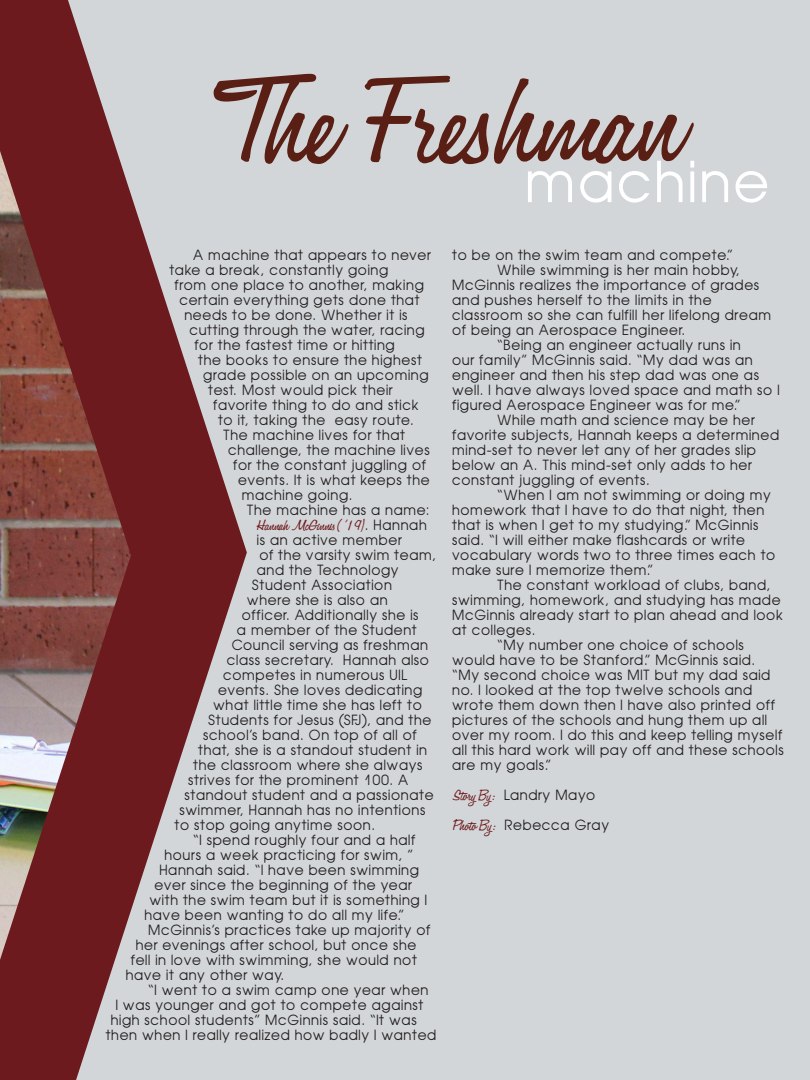
<style>
.page{position:relative;width:810px;height:1080px;background:#d3d6d8}
.page>*{position:absolute;margin:0;border:0;box-sizing:border-box;transform-origin:0 0}
.t1{font:150px "Louisiana";color:#591e14}
.t2{font:60px "Vanguard T";color:#fff}
.t3{font:17.5px "Louisiana";color:#6c1a1e}
.t4{font:15px/30px "Vanguard T";color:#231f20}
.s1{font-family:"Vanguard T";font-size:15px;color:#231f20}
.s2{font-family:"Louisiana";font-size:17.5px;color:#6c1a1e}
</style>
<div class="page">
<svg style="left:0;top:0;width:247px;height:1080px"></svg>
<h1 class="t1" style="left:206px;top:38px;width:468px">The Freshman</h1>
<h2 class="t2" style="left:523px;top:146px;width:249px">machine</h2>
<p class="t4" style="left:193px;top:240px;width:240px">A machine that appears to never</p>
<p class="t4" style="left:169px;top:255px;width:221px">take a break, constantly going</p>
<p class="t4" style="left:174px;top:270px;width:252px">from one place to another, making</p>
<p class="t4" style="left:179px;top:285px;width:242px">certain everything gets done that</p>
<p class="t4" style="left:184px;top:300px;width:225px">needs to be done. Whether it is</p>
<p class="t4" style="left:189px;top:315px;width:237px">cutting through the water, racing</p>
<p class="t4" style="left:194px;top:330px;width:203px">for the fastest time or hitting</p>
<p class="t4" style="left:198px;top:345px;width:226px">the books to ensure the highest</p>
<p class="t4" style="left:203px;top:360px;width:228px">grade possible on an upcoming</p>
<p class="t4" style="left:208px;top:375px;width:187px">test. Most would pick their</p>
<p class="t4" style="left:213px;top:390px;width:208px">favorite thing to do and stick</p>
<p class="t4" style="left:218px;top:405px;width:198px">to it, taking the easy route.</p>
<p class="t4" style="left:223px;top:420px;width:184px">The machine lives for that</p>
<p class="t4" style="left:228px;top:435px;width:204px">challenge, the machine lives</p>
<p class="t4" style="left:233px;top:450px;width:195px">for the constant juggling of</p>
<p class="t4" style="left:238px;top:465px;width:194px">events. It is what keeps the</p>
<p class="t4" style="left:242px;top:480px;width:113px">machine going.</p>
<p class="t4" style="left:247px;top:495px;width:185px">The machine has a name:</p>
<p class="t3" style="left:256px;top:516px;width:173px">Hannah McGinnis ('19)<span class="s1">. Hannah</span></p>
<p class="t4" style="left:257px;top:525px;width:147px">is an active member</p>
<p class="t4" style="left:259px;top:540px;width:179px">of the varsity swim team,</p>
<p class="t4" style="left:257px;top:555px;width:144px">and the Technology</p>
<p class="t4" style="left:252px;top:570px;width:142px">Student Association</p>
<p class="t4" style="left:247px;top:585px;width:143px">where she is also an</p>
<p class="t4" style="left:242px;top:600px;width:179px">officer. Additionally she is</p>
<p class="t4" style="left:237px;top:615px;width:182px">a member of the Student</p>
<p class="t4" style="left:232px;top:630px;width:198px">Council serving as freshman</p>
<p class="t4" style="left:227px;top:645px;width:204px">class secretary. Hannah also</p>
<p class="t4" style="left:223px;top:660px;width:186px">competes in numerous UIL</p>
<p class="t4" style="left:218px;top:675px;width:206px">events. She loves dedicating</p>
<p class="t4" style="left:213px;top:690px;width:211px">what little time she has left to</p>
<p class="t4" style="left:208px;top:705px;width:225px">Students for Jesus (SFJ), and the</p>
<p class="t4" style="left:203px;top:720px;width:216px">school’s band. On top of all of</p>
<p class="t4" style="left:198px;top:735px;width:231px">that, she is a standout student in</p>
<p class="t4" style="left:193px;top:750px;width:231px">the classroom where she always</p>
<p class="t4" style="left:188px;top:765px;width:222px">strives for the prominent 100. A</p>
<p class="t4" style="left:184px;top:780px;width:251px">standout student and a passionate</p>
<p class="t4" style="left:179px;top:795px;width:248px">swimmer, Hannah has no intentions</p>
<p class="t4" style="left:174px;top:810px;width:203px">to stop going anytime soon.</p>
<p class="t4" style="left:193px;top:825px;width:224px">“I spend roughly four and a half</p>
<p class="t4" style="left:164px;top:840px;width:251px">hours a week practicing for swim, ”</p>
<p class="t4" style="left:159px;top:855px;width:262px">Hannah said. “I have been swimming</p>
<p class="t4" style="left:154px;top:870px;width:260px">ever since the beginning of the year</p>
<p class="t4" style="left:149px;top:885px;width:280px">with the swim team but it is something I</p>
<p class="t4" style="left:144px;top:900px;width:262px">have been wanting to do all my life.”</p>
<p class="t4" style="left:148px;top:915px;width:284px">McGinnis’s practices take up majority of</p>
<p class="t4" style="left:135px;top:930px;width:283px">her evenings after school, but once she</p>
<p class="t4" style="left:130px;top:945px;width:288px">fell in love with swimming, she would not</p>
<p class="t4" style="left:125px;top:960px;width:161px">have it any other way.</p>
<p class="t4" style="left:148px;top:975px;width:282px">“I went to a swim camp one year when</p>
<p class="t4" style="left:115px;top:990px;width:310px">I was younger and got to compete against</p>
<p class="t4" style="left:110px;top:1005px;width:308px">high school students” McGinnis said. “It was</p>
<p class="t4" style="left:105px;top:1020px;width:333px">then when I really realized how badly I wanted</p>
<p class="t4" style="left:452px;top:240px;width:283px">to be on the swim team and compete.”</p>
<p class="t4" style="left:497px;top:255px;width:245px">While swimming is her main hobby,</p>
<p class="t4" style="left:452px;top:270px;width:309px">McGinnis realizes the importance of grades</p>
<p class="t4" style="left:452px;top:285px;width:262px">and pushes herself to the limits in the</p>
<p class="t4" style="left:452px;top:300px;width:321px">classroom so she can fulfill her lifelong dream</p>
<p class="t4" style="left:452px;top:315px;width:235px">of being an Aerospace Engineer.</p>
<p class="t4" style="left:497px;top:330px;width:246px">“Being an engineer actually runs in</p>
<p class="t4" style="left:452px;top:345px;width:303px">our family” McGinnis said. “My dad was an</p>
<p class="t4" style="left:452px;top:360px;width:309px">engineer and then his step dad was one as</p>
<p class="t4" style="left:452px;top:375px;width:330px">well. I have always loved space and math so I</p>
<p class="t4" style="left:452px;top:390px;width:290px">figured Aerospace Engineer was for me.”</p>
<p class="t4" style="left:497px;top:405px;width:260px">While math and science may be her</p>
<p class="t4" style="left:452px;top:420px;width:329px">favorite subjects, Hannah keeps a determined</p>
<p class="t4" style="left:452px;top:435px;width:306px">mind-set to never let any of her grades slip</p>
<p class="t4" style="left:452px;top:450px;width:302px">below an A. This mind-set only adds to her</p>
<p class="t4" style="left:452px;top:465px;width:200px">constant juggling of events.</p>
<p class="t4" style="left:497px;top:480px;width:276px">“When I am not swimming or doing my</p>
<p class="t4" style="left:452px;top:495px;width:314px">homework that I have to do that night, then</p>
<p class="t4" style="left:452px;top:510px;width:308px">that is when I get to my studying.” McGinnis</p>
<p class="t4" style="left:452px;top:525px;width:295px">said. “I will either make flashcards or write</p>
<p class="t4" style="left:452px;top:540px;width:325px">vocabulary words two to three times each to</p>
<p class="t4" style="left:452px;top:555px;width:203px">make sure I memorize them.”</p>
<p class="t4" style="left:497px;top:570px;width:276px">The constant workload of clubs, band,</p>
<p class="t4" style="left:452px;top:585px;width:331px">swimming, homework, and studying has made</p>
<p class="t4" style="left:452px;top:600px;width:333px">McGinnis already start to plan ahead and look</p>
<p class="t4" style="left:452px;top:615px;width:85px">at colleges.</p>
<p class="t4" style="left:497px;top:630px;width:249px">“My number one choice of schools</p>
<p class="t4" style="left:452px;top:645px;width:305px">would have to be Stanford.” McGinnis said.</p>
<p class="t4" style="left:452px;top:660px;width:320px">“My second choice was MIT but my dad said</p>
<p class="t4" style="left:452px;top:675px;width:302px">no. I looked at the top twelve schools and</p>
<p class="t4" style="left:452px;top:690px;width:325px">wrote them down then I have also printed off</p>
<p class="t4" style="left:452px;top:705px;width:317px">pictures of the schools and hung them up all</p>
<p class="t4" style="left:452px;top:720px;width:332px">over my room. I do this and keep telling myself</p>
<p class="t4" style="left:452px;top:735px;width:334px">all this hard work will pay off and these schools</p>
<p class="t4" style="left:452px;top:750px;width:101px">are my goals.”</p>
<p class="t4" style="left:452px;top:780px;width:159px"><span class="s2">Story By:</span> Landry Mayo<br><span class="s2">Photo By:</span> Rebecca Gray</p>
</div>
